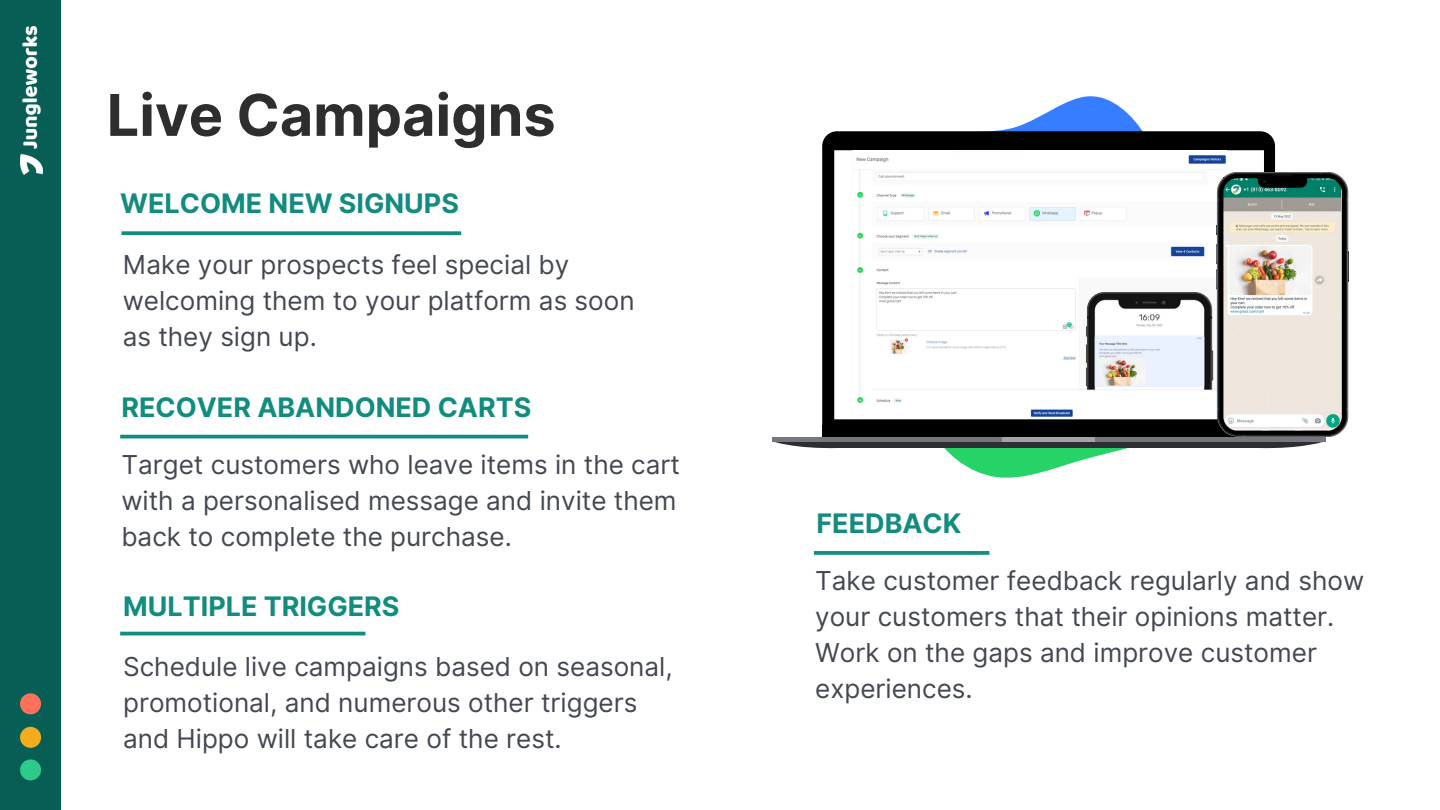
<style>
.page{position:relative;width:1440px;height:810px;background:#fff}
.page>*{position:absolute;margin:0;border:0;box-sizing:border-box;transform-origin:0 0}
.t1{font:700 57.6px "Inter";color:#2e2e2e}
.t2{font:700 26.9px "Inter";color:#128c7e}
.t3{font:26.1px/36px "Inter";color:#444851}
</style>
<div class="page">
<div style="left:0;top:0;width:61px;height:810px;background:#075e54"></div>
<div style="left:20px;top:759px;width:21px;height:21px;background:#2dca8c;border-radius:50%"></div>
<div style="left:20px;top:727px;width:21px;height:21px;background:#f4ac1e;border-radius:50%"></div>
<div style="left:20px;top:693px;width:21px;height:21px;background:#ff715b;border-radius:50%"></div>
<hr style="left:120px;top:632px;width:245px;height:3px;background:#128c7e">
<hr style="left:120px;top:435px;width:408px;height:3px;background:#128c7e">
<svg style="left:814px;top:551px;width:175px;height:4px"></svg>
<svg style="left:121px;top:231px;width:340px;height:4px"></svg>
<svg style="left:994px;top:96px;width:149px;height:35px;fill:#377dff"></svg>
<svg style="left:945px;top:449px;width:179px;height:29px;fill:#25d366"></svg>
<svg style="left:772px;top:441px;width:553px;height:8px;background:#525a59"></svg>
<svg style="left:822px;top:131px;width:453px;height:306px;fill:#000"></svg>
<hr style="left:772px;top:437px;width:553px;height:4px;background:#76777d">
<hr style="left:1003px;top:437px;width:92px;height:4px;background:#a3a3a7">
<img style="left:853px;top:150px;width:374px;height:268px">
<img style="left:1217px;top:172px;width:131px;height:265px">
<h1 class="t1" style="left:107px;top:81px;width:450px">Live Campaigns</h1>
<p class="t2" style="left:120px;top:187px;width:340px">WELCOME NEW SIGNUPS</p>
<p class="t3" style="left:123px;top:246px;width:513px">Make your prospects feel special by welcoming them to your platform as soon as they sign up.</p>
<p class="t2" style="left:121px;top:391px;width:411px">RECOVER ABANDONED CARTS</p>
<p class="t3" style="left:121px;top:447px;width:560px">Target customers who leave items in the cart with a personalised message and invite them back to complete the purchase.</p>
<p class="t2" style="left:123px;top:590px;width:278px">MULTIPLE TRIGGERS</p>
<p class="t3" style="left:123px;top:648px;width:551px">Schedule live campaigns based on seasonal, promotional, and numerous other triggers and Hippo will take care of the rest.</p>
<p class="t2" style="left:816px;top:508px;width:146px">FEEDBACK</p>
<p class="t3" style="left:815px;top:563px;width:551px">Take customer feedback regularly and show your customers that their opinions matter.<br>Work on the gaps and improve customer experiences.</p>
</div>
